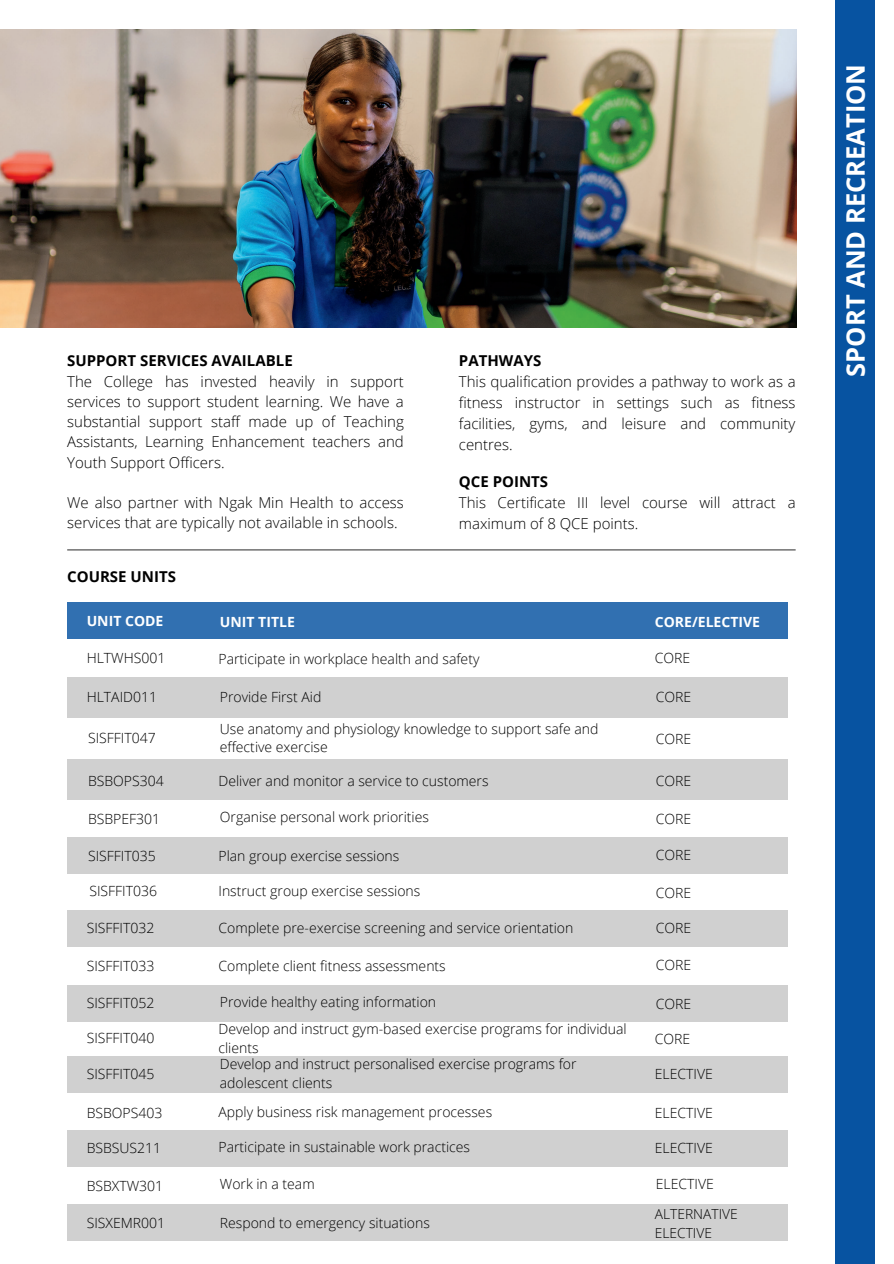
<style>
.page{position:relative;width:894px;height:1264px;background:#fff}
.page>*{position:absolute;margin:0;border:0;box-sizing:border-box;transform-origin:0 0}
.t1{font:700 25.5px "Open Sans";color:#fff}
.t2{font:300 15px/20.2px "Open Sans";color:#000;text-align:justify}
.t3{font:700 15px "Open Sans";color:#000}
.t4{font:300 13.95px/18.8px "Open Sans";color:#000}
.t5{font:700 13.95px "Open Sans";color:#fff}
.t6{font:300 13.8px/19.2px "Open Sans";color:#000}
</style>
<div class="page">
<div style="left:835px;top:0;width:39px;height:1263px;background:#0753a1"></div>
<hr style="left:67px;top:549px;width:728px;height:1px;background:#414141">
<div style="left:67px;top:602px;width:720px;height:36px;background:#3170b1"></div>
<div style="left:67px;top:677px;width:720px;height:41px;background:#d0d0d0"></div>
<div style="left:67px;top:759px;width:720px;height:41px;background:#d0d0d0"></div>
<div style="left:67px;top:837px;width:720px;height:36px;background:#d0d0d0"></div>
<div style="left:67px;top:910px;width:720px;height:37px;background:#d0d0d0"></div>
<div style="left:67px;top:985px;width:720px;height:36px;background:#d0d0d0"></div>
<div style="left:67px;top:1055px;width:720px;height:37px;background:#d0d0d0"></div>
<div style="left:67px;top:1130px;width:720px;height:36px;background:#d0d0d0"></div>
<img style="left:0;top:29px;width:795px;height:298px">
<div style="left:67px;top:1204px;width:720px;height:36px;background:#d0d0d0"></div>
<p class="t3" style="left:67px;top:350px;width:227px">SUPPORT SERVICES AVAILABLE</p>
<p class="t2" style="left:67px;top:370px;width:338px">The College has invested heavily in support services to support student learning. We have a substantial support staff made up of Teaching Assistants, Learning Enhancement teachers and Youth Support Officers.</p>
<p class="t2" style="left:67px;top:492px;width:338px">We also partner with Ngak Min Health to access services that are typically not available in schools.</p>
<p class="t3" style="left:67px;top:565px;width:110px">COURSE UNITS</p>
<p class="t3" style="left:459px;top:349px;width:84px">PATHWAYS</p>
<p class="t2" style="left:459px;top:370px;width:338px;line-height:21px">This qualification provides a pathway to work as a fitness instructor in settings such as fitness facilities, gyms, and leisure and community centres.</p>
<p class="t3" style="left:459px;top:470px;width:91px">QCE POINTS</p>
<p class="t2" style="left:459px;top:491px;width:338px;line-height:21px">This Certificate III level course will attract a maximum of 8 QCE points.</p>
<h2 class="t5" style="left:87px;top:610px;width:78px">UNIT CODE</h2>
<h2 class="t5" style="left:220px;top:611px;width:76px">UNIT TITLE</h2>
<h3 class="t5" style="left:654px;top:611px;width:107px">CORE/ELECTIVE</h3>
<p class="t4" style="left:87px;top:648px;width:80px">HLTWHS001</p>
<h3 class="t4" style="left:218px;top:649px;width:262px">Participate in workplace health and safety</h3>
<h3 class="t4" style="left:654px;top:648px;width:37px">CORE</h3>
<h2 class="t4" style="left:87px;top:687px;width:72px">HLTAID011</h2>
<h2 class="t4" style="left:220px;top:687px;width:103px">Provide First Aid</h2>
<h3 class="t4" style="left:655px;top:687px;width:37px">CORE</h3>
<h3 class="t4" style="left:88px;top:728px;width:69px">SISFFIT047</h3>
<p class="t4" style="left:88px;top:771px;width:77px">BSBOPS304</p>
<h3 class="t4" style="left:220px;top:718px;width:380px">Use anatomy and physiology knowledge to support safe and effective exercise</h3>
<p class="t4" style="left:218px;top:771px;width:271px">Deliver and monitor a service to customers</p>
<h3 class="t4" style="left:655px;top:728px;width:37px">CORE</h3>
<p class="t4" style="left:655px;top:771px;width:37px">CORE</p>
<h3 class="t4" style="left:88px;top:809px;width:74px">BSBPEF301</h3>
<h3 class="t4" style="left:88px;top:845px;width:69px">SISFFIT035</h3>
<h3 class="t4" style="left:220px;top:807px;width:210px">Organise personal work priorities</h3>
<p class="t4" style="left:218px;top:845px;width:182px">Plan group exercise sessions</p>
<h3 class="t4" style="left:655px;top:845px;width:37px">CORE</h3>
<h3 class="t4" style="left:655px;top:809px;width:37px">CORE</h3>
<p class="t4" style="left:89px;top:881px;width:69px">SISFFIT036</p>
<h3 class="t4" style="left:218px;top:881px;width:203px">Instruct group exercise sessions</h3>
<h3 class="t4" style="left:87px;top:917px;width:69px">SISFFIT032</h3>
<p class="t4" style="left:218px;top:917px;width:356px">Complete pre-exercise screening and service orientation</p>
<h3 class="t4" style="left:87px;top:956px;width:69px">SISFFIT033</h3>
<h3 class="t4" style="left:218px;top:956px;width:229px">Complete client fitness assessments</h3>
<p class="t4" style="left:87px;top:992px;width:69px">SISFFIT052</p>
<h3 class="t4" style="left:220px;top:991px;width:218px">Provide healthy eating information</h3>
<h3 class="t4" style="left:87px;top:1028px;width:69px">SISFFIT040</h3>
<p class="t4" style="left:218px;top:1019px;width:409px">Develop and instruct gym-based exercise programs for individual clients</p>
<p class="t4" style="left:87px;top:1064px;width:69px">SISFFIT045</p>
<h3 class="t4" style="left:220px;top:1054px;width:358px">Develop and instruct personalised exercise programs for adolescent clients</h3>
<p class="t4" style="left:87px;top:1102px;width:77px">BSBOPS403</p>
<h3 class="t4" style="left:218px;top:1102px;width:275px">Apply business risk management processes</h3>
<h3 class="t4" style="left:87px;top:1137px;width:76px">BSBSUS211</h3>
<h3 class="t4" style="left:218px;top:1137px;width:253px">Participate in sustainable work practices</h3>
<p class="t4" style="left:87px;top:1176px;width:78px">BSBXTW301</p>
<h3 class="t4" style="left:220px;top:1173px;width:96px">Work in a team</h3>
<h3 class="t4" style="left:87px;top:1212px;width:80px">SISXEMR001</h3>
<p class="t4" style="left:220px;top:1212px;width:211px">Respond to emergency situations</p>
<h3 class="t4" style="left:655px;top:883px;width:37px">CORE</h3>
<p class="t4" style="left:655px;top:917px;width:37px">CORE</p>
<h3 class="t4" style="left:655px;top:955px;width:37px">CORE</h3>
<h3 class="t4" style="left:655px;top:993px;width:37px">CORE</h3>
<p class="t4" style="left:654px;top:1028px;width:37px">CORE</p>
<h3 class="t4" style="left:654px;top:1064px;width:60px">ELECTIVE</h3>
<h3 class="t4" style="left:654px;top:1102px;width:60px">ELECTIVE</h3>
<h3 class="t4" style="left:654px;top:1137px;width:60px">ELECTIVE</h3>
<p class="t4" style="left:655px;top:1173px;width:60px">ELECTIVE</p>
<h3 class="t6" style="left:654px;top:1203px;width:84px">ALTERNATIVE<br>ELECTIVE</h3>
<p class="t1" style="left:837px;top:376px;width:314px;rotate:-90deg">SPORT AND RECREATION</p>
</div>
